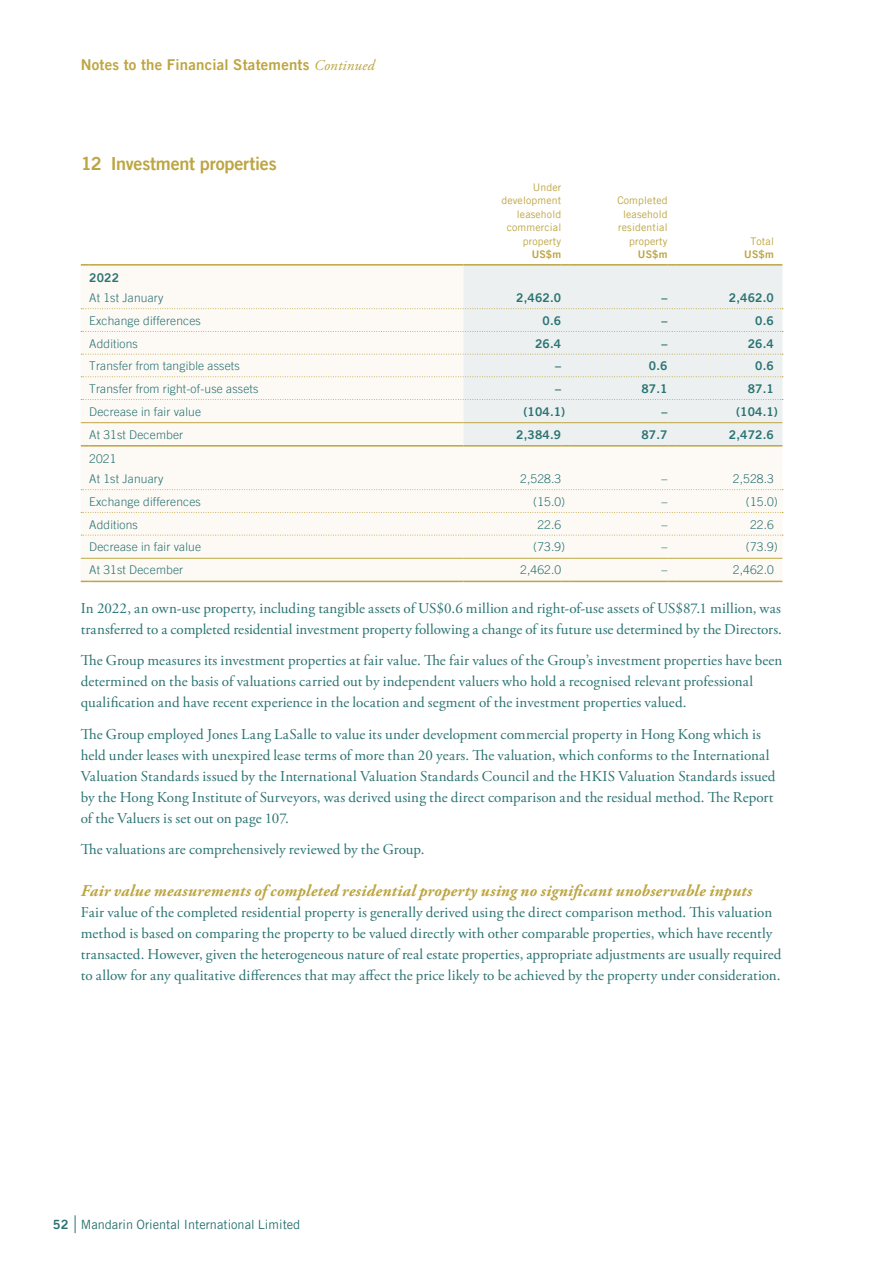
<style>
.page{position:relative;width:893px;height:1263px;background:#fff}
.page>*{position:absolute;margin:0;border:0;box-sizing:border-box;transform-origin:0 0}
._71_Notes_1st_head{font:18px "Trade Gothic LT Pro Bd 2";letter-spacing:-.01em;color:#bda542}
._72_Notes_2nd_head{font:italic 700 16.5px "Adobe Garamond Pro";letter-spacing:.015em;color:#bda542}
._75_Notes_body_text{font:15px/21px "Adobe Garamond Pro";letter-spacing:.005em;color:#2a7372}
.t1{font:15px "Trade Gothic LT Pro Bd 2";letter-spacing:.015em;color:#bda542}
.t2{font:12.75px "Trade Gothic LT Pro";color:#2a7372}
._85_Notes_table_text{font:300 12px "Trade Gothic LT Pro";letter-spacing:.015em;color:#2a7372}
._85_Notes_table_text-2{font:12px "Trade Gothic LT Pro Bd 2";letter-spacing:.015em;color:#2a7372}
._81_Notes_table_top{font:10.5px/13.5px "Trade Gothic LT Pro";letter-spacing:.015em;color:#bda542;text-align:right}
._81_Notes_table_top-2{font:10.5px "Trade Gothic LT Pro Bd 2";color:#bda542}
.s1{font-family:"Adobe Garamond Pro";font-style:italic}
.s2{font-family:"Trade Gothic LT Pro Bd 2"}
</style>
<div class="page">
<div style="left:81px;top:309px;width:701px;height:272px;background:#fdfaf6"></div>
<div style="left:463px;top:266px;width:319px;height:179px;background:#ecf0f0"></div>
<hr style="left:89px;top:581px;width:366px;height:1px;background:#bda542">
<hr style="left:463px;top:581px;width:98px;height:1px;background:#bda542">
<hr style="left:570px;top:581px;width:98px;height:1px;background:#bda542">
<hr style="left:676px;top:581px;width:98px;height:1px;background:#bda542">
<hr style="left:89px;top:422px;width:366px;height:1px;background:#bda542">
<hr style="left:463px;top:422px;width:98px;height:1px;background:#bda542">
<hr style="left:570px;top:422px;width:98px;height:1px;background:#bda542">
<hr style="left:676px;top:422px;width:98px;height:1px;background:#bda542">
<hr style="left:89px;top:558px;width:366px;height:1px;background:#bda542">
<hr style="left:463px;top:558px;width:98px;height:1px;background:#bda542">
<hr style="left:570px;top:558px;width:98px;height:1px;background:#bda542">
<hr style="left:676px;top:558px;width:98px;height:1px;background:#bda542">
<svg style="left:81px;top:264px;width:8px;height:2px"></svg>
<hr style="left:89px;top:264px;width:366px;height:2px;background:#bda542">
<svg style="left:455px;top:264px;width:8px;height:2px"></svg>
<hr style="left:463px;top:264px;width:98px;height:2px;background:#bda542">
<svg style="left:561px;top:264px;width:9px;height:2px"></svg>
<hr style="left:570px;top:264px;width:98px;height:2px;background:#bda542">
<svg style="left:668px;top:264px;width:8px;height:2px"></svg>
<hr style="left:676px;top:264px;width:98px;height:2px;background:#bda542">
<svg style="left:774px;top:264px;width:8px;height:2px"></svg>
<svg style="left:81px;top:445px;width:8px;height:2px"></svg>
<hr style="left:89px;top:445px;width:366px;height:2px;background:#bda542">
<svg style="left:455px;top:445px;width:8px;height:2px"></svg>
<hr style="left:463px;top:445px;width:98px;height:2px;background:#bda542">
<svg style="left:561px;top:445px;width:9px;height:2px"></svg>
<hr style="left:570px;top:445px;width:98px;height:2px;background:#bda542">
<svg style="left:668px;top:445px;width:8px;height:2px"></svg>
<hr style="left:676px;top:445px;width:98px;height:2px;background:#bda542">
<svg style="left:774px;top:445px;width:8px;height:2px"></svg>
<svg style="left:81px;top:308px;width:702px;height:1px"></svg>
<svg style="left:81px;top:331px;width:702px;height:1px"></svg>
<svg style="left:81px;top:354px;width:702px;height:1px"></svg>
<svg style="left:81px;top:376px;width:702px;height:1px"></svg>
<svg style="left:81px;top:399px;width:702px;height:1px"></svg>
<svg style="left:81px;top:489px;width:702px;height:1px"></svg>
<svg style="left:81px;top:512px;width:702px;height:1px"></svg>
<svg style="left:81px;top:535px;width:702px;height:1px"></svg>
<svg style="left:75px;top:1215px;width:1px;height:18px"></svg>
<p class="t1" style="left:81px;top:56px;width:295px">Notes to the Financial Statements <span class="s1">Continued</span></p>
<p class="_71_Notes_1st_head" style="left:81px;top:153px;width:198px">12 Investment properties</p>
<p class="_81_Notes_table_top" style="left:501px;top:180px;width:61px">Under development leasehold commercial property</p>
<p class="_81_Notes_table_top-2" style="left:532px;top:248px;width:31px">US$m</p>
<p class="_81_Notes_table_top" style="left:617px;top:193px;width:52px">Completed leasehold residential property</p>
<p class="_81_Notes_table_top-2" style="left:638px;top:248px;width:31px">US$m</p>
<p class="_81_Notes_table_top" style="left:750px;top:234px;width:25px">Total</p>
<p class="_81_Notes_table_top-2" style="left:744px;top:248px;width:31px">US$m</p>
<p class="_85_Notes_table_text-2" style="left:89px;top:270px;width:31px">2022</p>
<p class="_85_Notes_table_text" style="left:89px;top:291px;width:76px">At 1st January</p>
<p class="_85_Notes_table_text-2" style="left:516px;top:291px;width:47px">2,462.0</p>
<p class="_85_Notes_table_text-2" style="left:662px;top:291px;width:7px">–</p>
<p class="_85_Notes_table_text-2" style="left:729px;top:291px;width:47px">2,462.0</p>
<p class="_85_Notes_table_text" style="left:89px;top:314px;width:113px">Exchange differences</p>
<p class="_85_Notes_table_text-2" style="left:543px;top:313px;width:20px">0.6</p>
<p class="_85_Notes_table_text-2" style="left:662px;top:313px;width:7px">–</p>
<p class="_85_Notes_table_text-2" style="left:755px;top:313px;width:20px">0.6</p>
<p class="_85_Notes_table_text" style="left:89px;top:336px;width:50px">Additions</p>
<p class="_85_Notes_table_text-2" style="left:535px;top:336px;width:28px">26.4</p>
<p class="_85_Notes_table_text-2" style="left:662px;top:336px;width:7px">–</p>
<p class="_85_Notes_table_text-2" style="left:748px;top:336px;width:28px">26.4</p>
<p class="_85_Notes_table_text" style="left:89px;top:359px;width:152px">Transfer from tangible assets</p>
<p class="_85_Notes_table_text-2" style="left:555px;top:359px;width:7px">–</p>
<p class="_85_Notes_table_text-2" style="left:649px;top:359px;width:20px">0.6</p>
<p class="_85_Notes_table_text-2" style="left:755px;top:359px;width:20px">0.6</p>
<p class="_85_Notes_table_text" style="left:89px;top:382px;width:171px">Transfer from right-of-use assets</p>
<p class="_85_Notes_table_text-2" style="left:555px;top:381px;width:7px">–</p>
<p class="_85_Notes_table_text-2" style="left:641px;top:381px;width:28px">87.1</p>
<p class="_85_Notes_table_text-2" style="left:748px;top:381px;width:28px">87.1</p>
<p class="_85_Notes_table_text" style="left:89px;top:404px;width:113px">Decrease in fair value</p>
<p class="_85_Notes_table_text-2" style="left:523px;top:404px;width:43px">(104.1)</p>
<p class="_85_Notes_table_text-2" style="left:662px;top:404px;width:7px">–</p>
<p class="_85_Notes_table_text-2" style="left:736px;top:404px;width:43px">(104.1)</p>
<p class="_85_Notes_table_text" style="left:89px;top:427px;width:95px">At 31st December</p>
<p class="_85_Notes_table_text-2" style="left:516px;top:427px;width:47px">2,384.9</p>
<p class="_85_Notes_table_text-2" style="left:641px;top:427px;width:28px">87.7</p>
<p class="_85_Notes_table_text-2" style="left:729px;top:427px;width:47px">2,472.6</p>
<p class="_85_Notes_table_text" style="left:89px;top:452px;width:29px">2021</p>
<p class="_85_Notes_table_text" style="left:89px;top:472px;width:76px">At 1st January</p>
<p class="_85_Notes_table_text" style="left:520px;top:472px;width:43px">2,528.3</p>
<p class="_85_Notes_table_text" style="left:662px;top:472px;width:7px">–</p>
<p class="_85_Notes_table_text" style="left:733px;top:472px;width:43px">2,528.3</p>
<p class="_85_Notes_table_text" style="left:89px;top:495px;width:113px">Exchange differences</p>
<p class="_85_Notes_table_text" style="left:533px;top:495px;width:34px">(15.0)</p>
<p class="_85_Notes_table_text" style="left:662px;top:495px;width:7px">–</p>
<p class="_85_Notes_table_text" style="left:746px;top:495px;width:34px">(15.0)</p>
<p class="_85_Notes_table_text" style="left:89px;top:517px;width:50px">Additions</p>
<p class="_85_Notes_table_text" style="left:537px;top:517px;width:25px">22.6</p>
<p class="_85_Notes_table_text" style="left:662px;top:517px;width:7px">–</p>
<p class="_85_Notes_table_text" style="left:750px;top:517px;width:25px">22.6</p>
<p class="_85_Notes_table_text" style="left:89px;top:540px;width:113px">Decrease in fair value</p>
<p class="_85_Notes_table_text" style="left:533px;top:540px;width:34px">(73.9)</p>
<p class="_85_Notes_table_text" style="left:662px;top:540px;width:7px">–</p>
<p class="_85_Notes_table_text" style="left:746px;top:540px;width:34px">(73.9)</p>
<p class="_85_Notes_table_text" style="left:89px;top:563px;width:95px">At 31st December</p>
<p class="_85_Notes_table_text" style="left:520px;top:563px;width:43px">2,462.0</p>
<p class="_85_Notes_table_text" style="left:662px;top:563px;width:7px">–</p>
<p class="_85_Notes_table_text" style="left:733px;top:563px;width:43px">2,462.0</p>
<p class="_75_Notes_body_text" style="left:81px;top:598px;width:703px">In 2022, an own-use property, including tangible assets of US$0.6 million and right-of-use assets of US$87.1 million, was transferred to a completed residential investment property following a change of its future use determined by the Directors.</p>
<p class="_75_Notes_body_text" style="left:81px;top:651px;width:703px">The Group measures its investment properties at fair value. The fair values of the Group’s investment properties have been determined on the basis of valuations carried out by independent valuers who hold a recognised relevant professional qualification and have recent experience in the location and segment of the investment properties valued.</p>
<p class="_75_Notes_body_text" style="left:81px;top:724px;width:696px">The Group employed Jones Lang LaSalle to value its under development commercial property in Hong Kong which is held under leases with unexpired lease terms of more than 20 years. The valuation, which conforms to the International Valuation Standards issued by the International Valuation Standards Council and the HKIS Valuation Standards issued by the Hong Kong Institute of Surveyors, was derived using the direct comparison and the residual method. The Report of the Valuers is set out on page 107.</p>
<p class="_75_Notes_body_text" style="left:81px;top:840px;width:345px">The valuations are comprehensively reviewed by the Group.</p>
<p class="_72_Notes_2nd_head" style="left:81px;top:882px;width:673px">Fair value measurements of completed residential property using no significant unobservable inputs</p>
<p class="_75_Notes_body_text" style="left:81px;top:903px;width:702px">Fair value of the completed residential property is generally derived using the direct comparison method. This valuation method is based on comparing the property to be valued directly with other comparable properties, which have recently transacted. However, given the heterogeneous nature of real estate properties, appropriate adjustments are usually required to allow for any qualitative differences that may affect the price likely to be achieved by the property under consideration.</p>
<p class="t2" style="left:53px;top:1217px;width:249px"><span class="s2">52</span> Mandarin Oriental International Limited</p>
</div>
